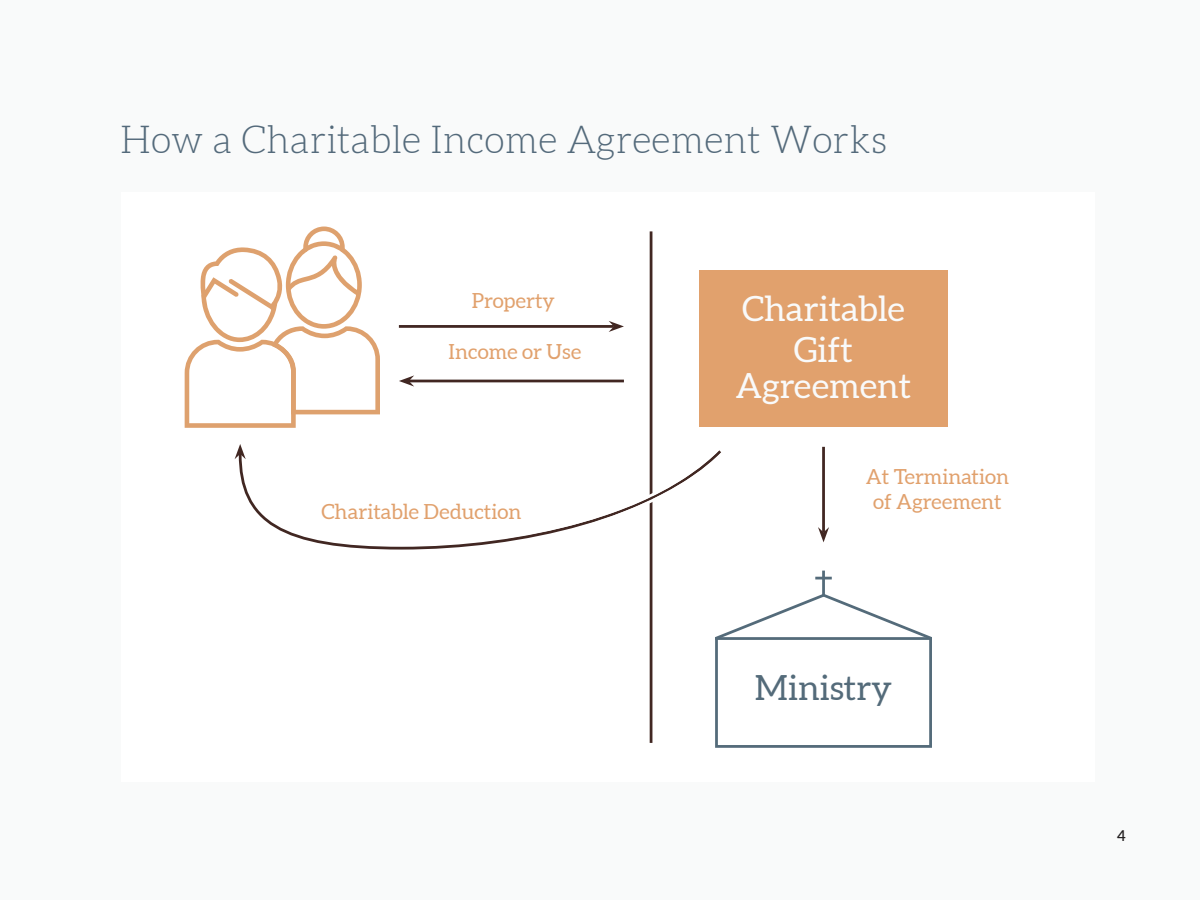
<style>
.page{position:relative;width:1200px;height:900px;background:#f9fafa}
.page>*{position:absolute;margin:0;border:0;box-sizing:border-box;transform-origin:0 0}
.Ocean_Title{font:300 37.95px "Aleo";letter-spacing:.005em;color:#546a7b}
.THIS_TITLE{font:34.65px "Aleo";color:#f9fafa}
.THIS_TITLE-2{font:34.65px "Aleo";color:#546b7a}
.THIS_TITLE-3{font:20.85px "Aleo";color:#e1a16d}
.t1{font:600 15px "Lato";color:#231f20}
</style>
<div class="page">
<div style="left:121px;top:192px;width:974px;height:590px;background:#fff"></div>
<hr style="left:650px;top:231px;width:2px;height:512px;background:#412722">
<svg style="left:715px;top:594px;width:217px;height:154px"></svg>
<div style="left:699px;top:270px;width:249px;height:157px;background:#e1a16d"></div>
<hr style="left:399px;top:325px;width:215px;height:3px;background:#412722">
<svg style="left:609px;top:321px;width:15px;height:11px"></svg>
<hr style="left:822px;top:447px;width:3px;height:85px;background:#412722">
<svg style="left:818px;top:527px;width:11px;height:15px"></svg>
<hr style="left:409px;top:380px;width:215px;height:2px;background:#412722">
<svg style="left:399px;top:375px;width:15px;height:12px"></svg>
<svg style="left:238px;top:459px;width:160px;height:91px"></svg>
<svg style="left:235px;top:444px;width:11px;height:15px"></svg>
<svg style="left:398px;top:445px;width:323px;height:111px"></svg>
<svg style="left:185px;top:227px;width:195px;height:201px"></svg>
<hr style="left:822px;top:571px;width:3px;height:24px;background:#546b7a">
<svg style="left:815px;top:577px;width:17px;height:2px"></svg>
<hr style="left:715px;top:637px;width:217px;height:3px;background:#546b7a">
<p class="Ocean_Title" style="left:120px;top:118px;width:768px">How a Charitable Income Agreement Works</p>
<p class="THIS_TITLE-3" style="left:472px;top:289px;width:85px">Property</p>
<p class="THIS_TITLE-3" style="left:449px;top:339px;width:134px">Income or Use</p>
<p class="THIS_TITLE-3" style="left:321px;top:500px;width:202px">Charitable Deduction</p>
<p class="THIS_TITLE" style="left:742px;top:288px;width:164px">Charitable</p>
<p class="THIS_TITLE" style="left:794px;top:330px;width:61px">Gift</p>
<p class="THIS_TITLE" style="left:736px;top:366px;width:177px">Agreement</p>
<p class="THIS_TITLE-3" style="left:866px;top:464px;width:145px">At Termination</p>
<p class="THIS_TITLE-3" style="left:873px;top:489px;width:130px">of Agreement</p>
<p class="THIS_TITLE-2" style="left:755px;top:668px;width:139px">Ministry</p>
<p class="t1" style="left:1117px;top:824px;width:10px">4</p>
</div>
